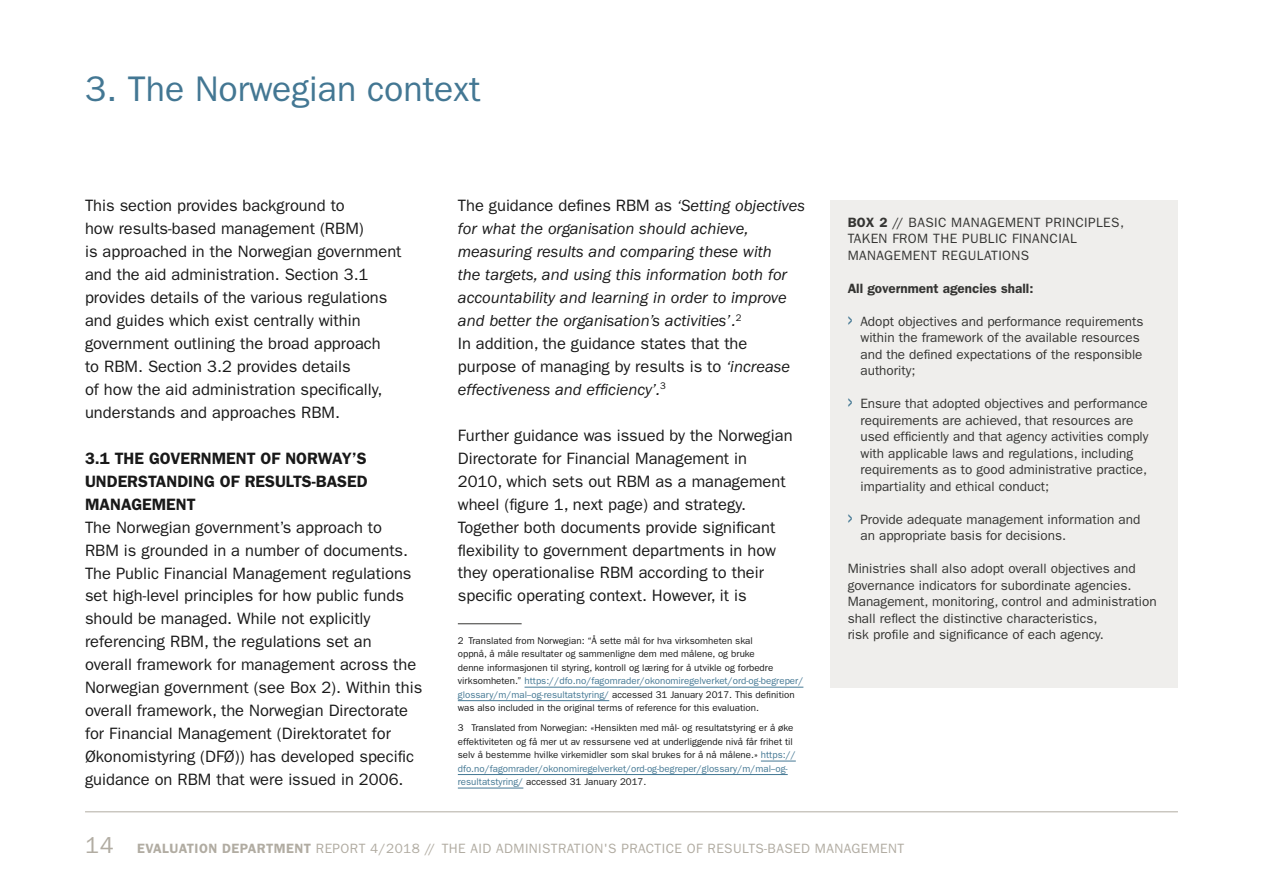
<style>
.page{position:relative;width:1263px;height:893px;background:#fff}
.page>*{position:absolute;margin:0;border:0;box-sizing:border-box;transform-origin:0 0}
.t1{font:35.7px "ITC Franklin Gothic Std";color:#437793}
.t2{font:16.5px/23px "ITC Franklin Gothic Std";color:#191919}
.t3{font:italic 16.5px/23px "ITC Franklin Gothic Std";color:#191919}
.t4{font:600 16.5px/23px "ITC Franklin Gothic Std";color:#191919;text-align:justify}
.t5{font:13.5px/16.5px "ITC Franklin Gothic Std";color:#353533}
.t6{font:13.5px "ITC Franklin Gothic Std";letter-spacing:.03em;color:#b1aca2}
.t7{font:13.5px/16.5px "ITC Franklin Gothic Std";letter-spacing:.03em;color:#353533}
.t8{font:600 13.5px "ITC Franklin Gothic Std";color:#353533}
.t9{font:9.75px/13.5px "ITC Franklin Gothic Std";color:#191919}
.s1{font-style:normal}
.s2{color:#437793}
.s3{font-weight:600}
.s4{font-weight:500;font-size:16.5px;color:#437793}
.s5{font-size:23.25px}
</style>
<div class="page">
<hr style="left:458px;top:623px;width:64px;height:1px;background:#353533">
<hr style="left:524px;top:687px;width:279px;height:1px;background:#437793">
<hr style="left:458px;top:700px;width:151px;height:1px;background:#437793">
<hr style="left:761px;top:761px;width:35px;height:1px;background:#437793">
<hr style="left:458px;top:774px;width:330px;height:1px;background:#437793">
<hr style="left:458px;top:788px;width:65px;height:1px;background:#437793">
<div style="left:831px;top:201px;width:347px;height:487px;background:#efeeec"></div>
<hr style="left:85px;top:811px;width:1093px;height:1px;background:#b1aca2">
<h1 class="t1" style="left:85px;top:69px;width:397px">3. The Norwegian context</h1>
<p class="t2" style="left:85px;top:194px;width:318px">This section provides background to<br>how results-based management (RBM)<br>is approached in the Norwegian government and the aid administration. Section 3.1 provides details of the various regulations and guides which exist centrally within government outlining the broad approach<br>to RBM. Section 3.2 provides details<br>of how the aid administration specifically, understands and approaches RBM.</p>
<p class="t4" style="left:85px;top:447px;width:284px">3.1 THE GOVERNMENT OF NORWAY’S UNDERSTANDING OF RESULTS-BASED MANAGEMENT</p>
<p class="t2" style="left:85px;top:516px;width:339px">The Norwegian government’s approach to<br>RBM is grounded in a number of documents.<br>The Public Financial Management regulations set high-level principles for how public funds should be managed. While not explicitly referencing RBM, the regulations set an overall framework for management across the Norwegian government (see Box 2). Within this overall framework, the Norwegian Directorate for Financial Management (Direktoratet for Økonomistyring (DFØ)) has developed specific guidance on RBM that were issued in 2006.</p>
<p class="t3" style="left:458px;top:195px;width:349px"><span class="s1">The guidance defines RBM as</span> ‘Setting objectives for what the organisation should achieve, measuring results and comparing these with<br>the targets, and using this information both for accountability and learning in order to improve and better the organisation’s activities’.<sup>2<br></sup><span class="s1">In addition, the guidance states that the purpose of managing by results is to</span> ‘increase effectiveness and efficiency’.<sup>3</sup></p>
<p class="t2" style="left:458px;top:424px;width:336px">Further guidance was issued by the Norwegian Directorate for Financial Management in 2010, which sets out RBM as a management wheel (figure 1, next page) and strategy.<br>Together both documents provide significant flexibility to government departments in how they operationalise RBM according to their specific operating context. However, it is</p>
<p class="t9" style="left:458px;top:634px;width:347px">2 Translated from Norwegian: “Å sette mål for hva virksomheten skal<br>oppnå, å måle resultater og sammenligne dem med målene, og bruke<br>denne informasjonen til styring, kontroll og læring for å utvikle og forbedre virksomheten.” <span class="s2">https://dfo.no/fagomrader/okonomiregelverket/ord-og-begreper/ glossary/m/mal--og-resultatstyring/</span> accessed 31 January 2017. This definition was also included in the original terms of reference for this evaluation.</p>
<p class="t9" style="left:458px;top:721px;width:339px">3 Translated from Norwegian: «Hensikten med mål- og resultatstyring er å øke effektiviteten og få mer ut av ressursene ved at underliggende nivå får frihet til selv å bestemme hvilke virkemidler som skal brukes for å nå målene.» <span class="s2">https:// dfo.no/fagomrader/okonomiregelverket/ord-og-begreper/glossary/m/mal--og&shy;resultatstyring/</span> accessed 31 January 2017.</p>
<p class="t7" style="left:848px;top:214px;width:278px"><span class="s3">BOX 2</span> // BASIC MANAGEMENT PRINCIPLES,<br>TAKEN FROM THE PUBLIC FINANCIAL<br>MANAGEMENT REGULATIONS</p>
<p class="t8" style="left:848px;top:280px;width:187px">All government agencies shall:</p>
<p class="t5" style="left:860px;top:313px;width:285px;text-indent:-13px"><span class="s4">&gt;</span> Adopt objectives and performance requirements within the framework of the available resources and the defined expectations of the responsible authority;</p>
<p class="t5" style="left:860px;top:396px;width:290px;text-indent:-13px"><span class="s4">&gt;</span> Ensure that adopted objectives and performance requirements are achieved, that resources are used efficiently and that agency activities comply with applicable laws and regulations, including requirements as to good administrative practice, impartiality and ethical conduct;</p>
<p class="t5" style="left:860px;top:511px;width:281px;text-indent:-13px"><span class="s4">&gt;</span> Provide adequate management information and an appropriate basis for decisions.</p>
<p class="t5" style="left:848px;top:561px;width:310px">Ministries shall also adopt overall objectives and governance indicators for subordinate agencies.<br>Management, monitoring, control and administration shall reflect the distinctive characteristics,<br>risk profile and significance of each agency.</p>
<p class="t6" style="left:85px;top:841px;width:821px"><span class="s5">14</span> <span class="s3">EVALUATION DEPARTMENT</span> REPORT 4/2018 // THE AID ADMINISTRATION'S PRACTICE OF RESULTS-BASED MANAGEMENT</p>
</div>
